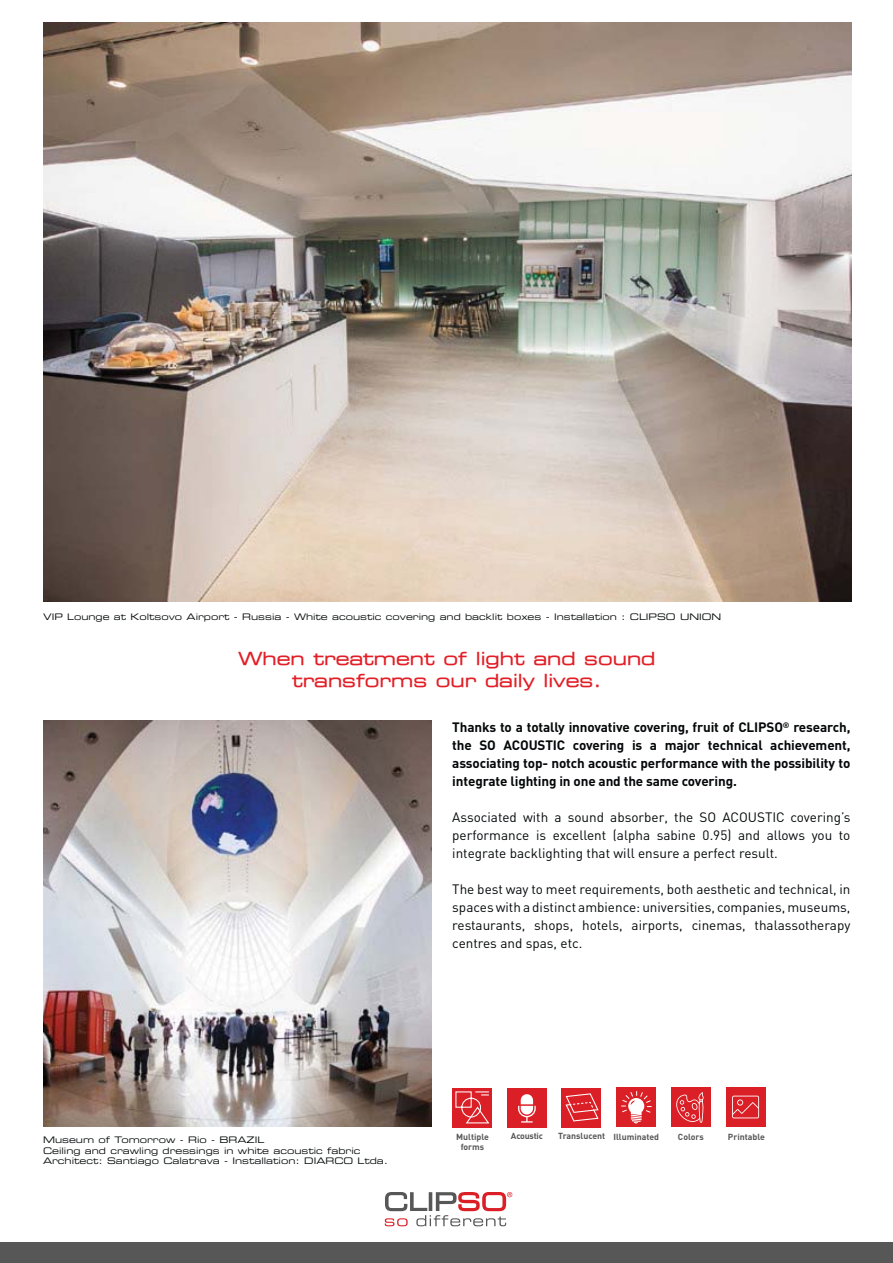
<style>
.page{position:relative;width:893px;height:1263px;background:#fff}
.page>*{position:absolute;margin:0;border:0;box-sizing:border-box;transform-origin:0 0}
.t1{font:18px/21.6px "Eurostile Extended Two Med";color:#e21e26;text-align:center}
.t2{font:13.5px/18px "DIN";color:#040809;text-align:justify}
.t3{font:700 13.5px/18px "DIN";letter-spacing:-.01em;color:#040809;text-align:justify}
.t4{font:9px/10.8px "Eurostile Extended Two";color:#040809}
.t5{font:700 8.7px/10.5px "DIN";color:#575757;text-align:center}
.t6{font:700 8.7px "DIN";letter-spacing:-.02em;color:#575757}
</style>
<div class="page">
<div style="left:0;top:1242px;width:893px;height:21px;background:#575757"></div>
<img style="left:43px;top:22px;width:808px;height:580px">
<svg style="left:385px;top:1192px;width:127px;height:34px"></svg>
<img style="left:43px;top:721px;width:388px;height:406px">
<div style="left:452px;top:1088px;width:40px;height:39px;background:#db1f26"></div>
<svg style="left:455px;top:1091px;width:35px;height:33px"></svg>
<div style="left:507px;top:1088px;width:39px;height:39px;background:#db1f26"></div>
<svg style="left:518px;top:1094px;width:18px;height:29px"></svg>
<div style="left:562px;top:1088px;width:39px;height:39px;background:#db1f26"></div>
<svg style="left:565px;top:1093px;width:34px;height:29px"></svg>
<div style="left:617px;top:1088px;width:39px;height:39px;background:#db1f26"></div>
<svg style="left:621px;top:1091px;width:31px;height:32px"></svg>
<div style="left:671px;top:1088px;width:39px;height:39px;background:#db1f26"></div>
<svg style="left:676px;top:1092px;width:28px;height:31px"></svg>
<div style="left:726px;top:1087px;width:39px;height:40px;background:#db1f26"></div>
<svg style="left:732px;top:1096px;width:27px;height:22px"></svg>
<p class="t4" style="left:43px;top:613px;width:680px">VIP Lounge at Koltsovo Airport - Russia - White acoustic covering and backlit boxes - Installation : CLIPSO UNION</p>
<h1 class="t1" style="left:239px;top:649px;width:418px">When treatment of light and sound transforms our daily lives.</h1>
<p class="t3" style="left:452px;top:720px;width:400px">Thanks to a totally innovative covering, fruit of CLIPSO<sup>®</sup> research, the SO ACOUSTIC covering is a major technical achievement, associating top- notch acoustic performance with the possibility to integrate lighting in one and the same covering.</p>
<p class="t2" style="left:452px;top:810px;width:400px">Associated with a sound absorber, the SO ACOUSTIC covering’s performance is excellent (alpha sabine 0.95) and allows you to integrate backlighting that will ensure a perfect result.</p>
<p class="t2" style="left:452px;top:882px;width:400px">The best way to meet requirements, both aesthetic and technical, in spaces with a distinct ambience: universities, companies, museums, restaurants, shops, hotels, airports, cinemas, thalassotherapy centres and spas, etc.</p>
<p class="t4" style="left:43px;top:1135px;width:347px">Museum of Tomorrow - Rio - BRAZIL<br>Ceiling and crawling dressings in white acoustic fabric<br>Architect: Santiago Calatrava - Installation: DIARCO Ltda.</p>
<p class="t5" style="left:456px;top:1132px;width:34px">Multiple forms</p>
<p class="t6" style="left:511px;top:1133px;width:34px">Acoustic</p>
<p class="t5" style="left:558px;top:1132px;width:103px">Translucent Illuminated</p>
<p class="t5" style="left:678px;top:1132px;width:27px">Colors</p>
<p class="t5" style="left:728px;top:1132px;width:38px">Printable</p>
</div>
